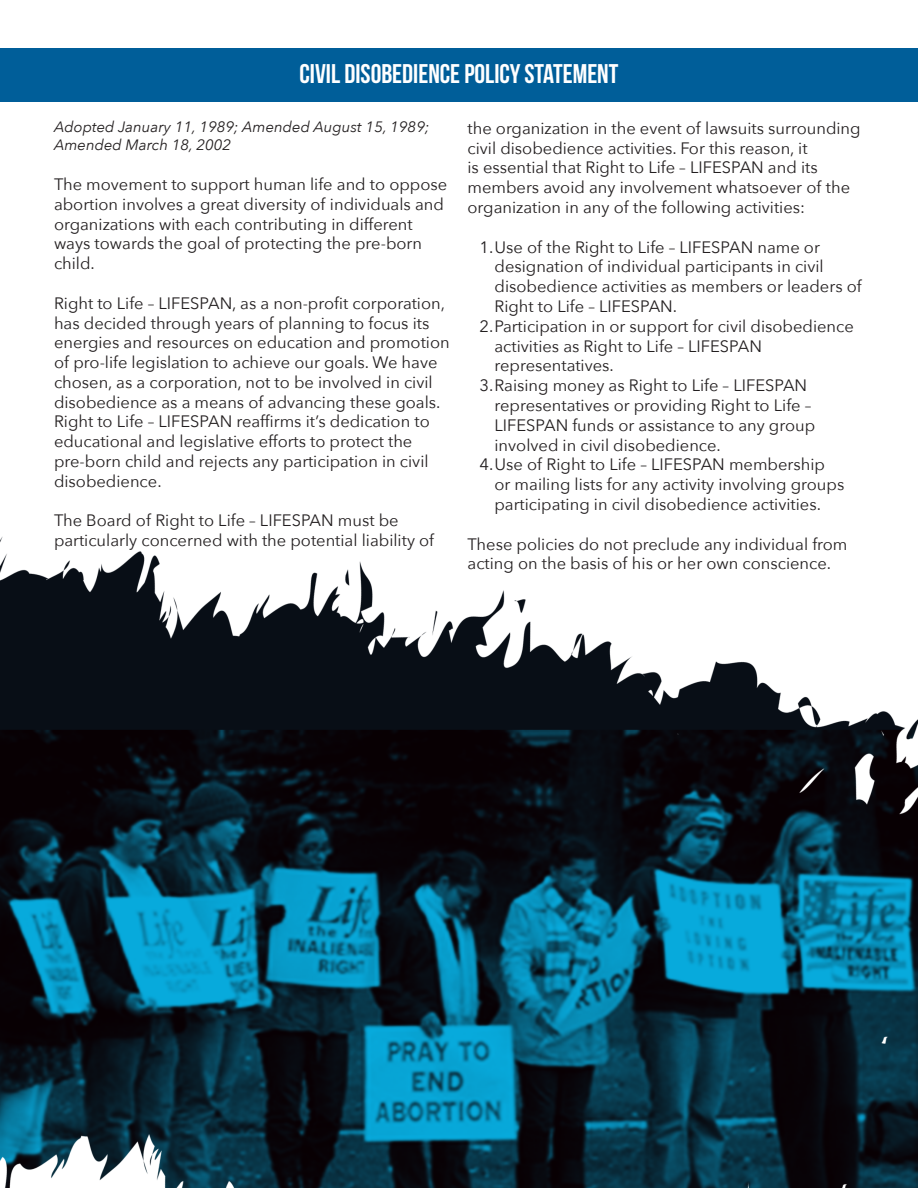
<style>
.page{position:relative;width:918px;height:1188px;background:#fff}
.page>*{position:absolute;margin:0;border:0;box-sizing:border-box;transform-origin:0 0}
.t1{font:27px "Bebas Neue";color:#fff}
.t2{font:16.5px/19.8px "Avenir Next";color:#231f20}
.t3{font:italic 15px/18px "Avenir Next";color:#231f20}
</style>
<div class="page">
<img style="left:0;top:537px;width:918px;height:651px">
<div style="left:0;top:48px;width:918px;height:54px;background:#005e99"></div>
<h1 class="t1" style="left:300px;top:59px;width:320px">CIVIL DISOBEDIENCE POLICY STATEMENT</h1>
<p class="t3" style="left:54px;top:117px;width:377px">Adopted January 11, 1989; Amended August 15, 1989;<br>Amended March 18, 2002</p>
<p class="t2" style="left:54px;top:174px;width:395px">The movement to support human life and to oppose abortion involves a great diversity of individuals and organizations with each contributing in different ways towards the goal of protecting the pre-born child.</p>
<p class="t2" style="left:54px;top:292px;width:397px">Right to Life – LIFESPAN, as a non-profit corporation, has decided through years of planning to focus its energies and resources on education and promotion of pro-life legislation to achieve our goals. We have chosen, as a corporation, not to be involved in civil disobedience as a means of advancing these goals.<br>Right to Life – LIFESPAN reaffirms it’s dedication to educational and legislative efforts to protect the pre-born child and rejects any participation in civil disobedience.</p>
<p class="t2" style="left:54px;top:510px;width:382px">The Board of Right to Life – LIFESPAN must be particularly concerned with the potential liability of</p>
<p class="t2" style="left:468px;top:117px;width:395px">the organization in the event of lawsuits surrounding civil disobedience activities. For this reason, it<br>is essential that Right to Life – LIFESPAN and its members avoid any involvement whatsoever of the organization in any of the following activities:</p>
<p class="t2" style="left:480px;top:236px;width:342px">1.Use of the Right to Life – LIFESPAN name or</p>
<p class="t2" style="left:495px;top:256px;width:331px">designation of individual participants in civil</p>
<p class="t2" style="left:495px;top:276px;width:369px">disobedience activities as members or leaders of</p>
<p class="t2" style="left:495px;top:296px;width:184px">Right to Life – LIFESPAN.</p>
<p class="t2" style="left:480px;top:315px;width:376px">2.Participation in or support for civil disobedience</p>
<p class="t2" style="left:495px;top:335px;width:269px">activities as Right to Life – LIFESPAN</p>
<p class="t2" style="left:495px;top:355px;width:121px">representatives.</p>
<p class="t2" style="left:480px;top:375px;width:329px">3.Raising money as Right to Life – LIFESPAN</p>
<p class="t2" style="left:495px;top:395px;width:318px">representatives or providing Right to Life –</p>
<p class="t2" style="left:495px;top:414px;width:322px">LIFESPAN funds or assistance to any group</p>
<p class="t2" style="left:495px;top:434px;width:228px">involved in civil disobedience.</p>
<p class="t2" style="left:480px;top:454px;width:347px">4.Use of Right to Life – LIFESPAN membership</p>
<p class="t2" style="left:495px;top:474px;width:351px">or mailing lists for any activity involving groups</p>
<p class="t2" style="left:495px;top:494px;width:328px">participating in civil disobedience activities.</p>
<p class="t2" style="left:468px;top:533px;width:381px">These policies do not preclude any individual from acting on the basis of his or her own conscience.</p>
</div>
